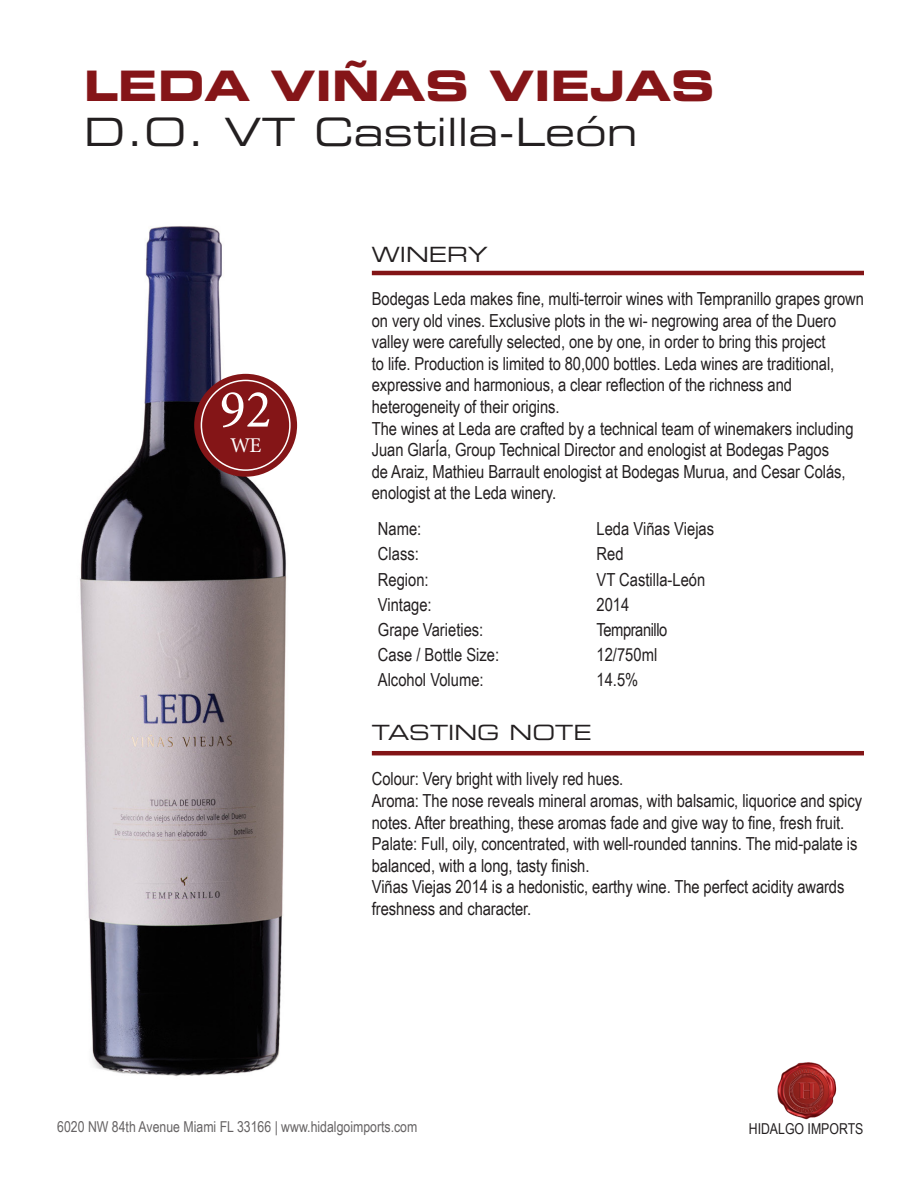
<style>
.page{position:relative;width:918px;height:1188px;background:#fff}
.page>*{position:absolute;margin:0;border:0;box-sizing:border-box;transform-origin:0 0}
.t1{font:54px "Minion Pro";color:#fff}
.t2{font:42px "Eurostile LT Std Bold Ex 2";color:#851518}
.t3{font:39px "Eurostile LT Std Ex 2";color:#231f20}
.t4{font:21px "Eurostile LT Std Ex 2";color:#231f20}
.t5{font:21px "Minion Pro";color:#fff}
.t6{font:18px/21.6px "Arial Narrow";letter-spacing:-.005em;color:#231f20}
.t7{font:18px "Arial Narrow";letter-spacing:-.025em;color:#231f20}
.t8{font:15px "Arial Narrow";color:#231f20}
</style>
<div class="page">
<hr style="left:372px;top:751px;width:492px;height:4px;background:#821416">
<hr style="left:372px;top:271px;width:492px;height:4px;background:#821416">
<img style="left:777px;top:1062px;width:60px;height:58px">
<img style="left:80px;top:226px;width:218px;height:851px">
<div style="left:194px;top:374px;width:103px;height:103px;background:#841517;border-radius:50%"></div>
<div style="left:201px;top:380px;width:90px;height:91px;border:2px solid #fff;border-radius:50%"></div>
<p class="t2" style="left:84px;top:56px;width:632px">LEDA VIÑAS VIEJAS</p>
<p class="t3" style="left:84px;top:105px;width:555px">D.O. VT Castilla-León</p>
<p class="t1" style="left:220px;top:377px;width:53px">92</p>
<p class="t5" style="left:230px;top:433px;width:33px">WE</p>
<p class="t4" style="left:372px;top:240px;width:118px">WINERY</p>
<p class="t6" style="left:372px;top:287px;width:494px">Bodegas Leda makes fine, multi-terroir wines with Tempranillo grapes grown on very old vines. Exclusive plots in the wi- negrowing area of the Duero valley were carefully selected, one by one, in order to bring this project<br>to life. Production is limited to 80,000 bottles. Leda wines are traditional, expressive and harmonious, a clear reflection of the richness and</p>
<p class="t6" style="left:372px;top:395px;width:189px">heterogeneity of their origins.</p>
<p class="t6" style="left:372px;top:417px;width:483px">The wines at Leda are crafted by a technical team of winemakers including Juan GlarÍa, Group Technical Director and enologist at Bodegas Pagos<br>de Araiz, Mathieu Barrault enologist at Bodegas Murua, and Cesar Colás, enologist at the Leda winery.</p>
<p class="t6" style="left:378px;top:518px;width:45px">Name:</p>
<p class="t6" style="left:597px;top:518px;width:119px">Leda Viñas Viejas</p>
<p class="t6" style="left:378px;top:543px;width:43px">Class:</p>
<p class="t6" style="left:597px;top:543px;width:29px">Red</p>
<p class="t6" style="left:378px;top:568px;width:52px">Region:</p>
<p class="t6" style="left:597px;top:568px;width:110px">VT Castilla-León</p>
<p class="t6" style="left:378px;top:593px;width:55px">Vintage:</p>
<p class="t6" style="left:597px;top:593px;width:34px">2014</p>
<p class="t6" style="left:378px;top:618px;width:107px">Grape Varieties:</p>
<p class="t7" style="left:597px;top:616px;width:72px">Tempranillo</p>
<p class="t6" style="left:378px;top:643px;width:123px">Case / Bottle Size:</p>
<p class="t6" style="left:597px;top:643px;width:62px">12/750ml</p>
<p class="t6" style="left:378px;top:668px;width:107px">Alcohol Volume:</p>
<p class="t6" style="left:597px;top:668px;width:43px">14.5%</p>
<p class="t4" style="left:372px;top:719px;width:221px">TASTING NOTE</p>
<p class="t6" style="left:372px;top:768px;width:253px">Colour: Very bright with lively red hues.</p>
<p class="t6" style="left:372px;top:789px;width:492px">Aroma: The nose reveals mineral aromas, with balsamic, liquorice and spicy notes. After breathing, these aromas fade and give way to fine, fresh fruit.</p>
<p class="t6" style="left:372px;top:832px;width:487px">Palate: Full, oily, concentrated, with well-rounded tannins. The mid-palate is balanced, with a long, tasty finish.</p>
<p class="t6" style="left:372px;top:876px;width:474px">Viñas Viejas 2014 is a hedonistic, earthy wine. The perfect acidity awards freshness and character.</p>
<p class="t8" style="left:57px;top:1116px;width:362px">6020 NW 84th Avenue Miami FL 33166 | www.hidalgoimports.com</p>
<p class="t8" style="left:749px;top:1118px;width:116px">HIDALGO IMPORTS</p>
</div>
